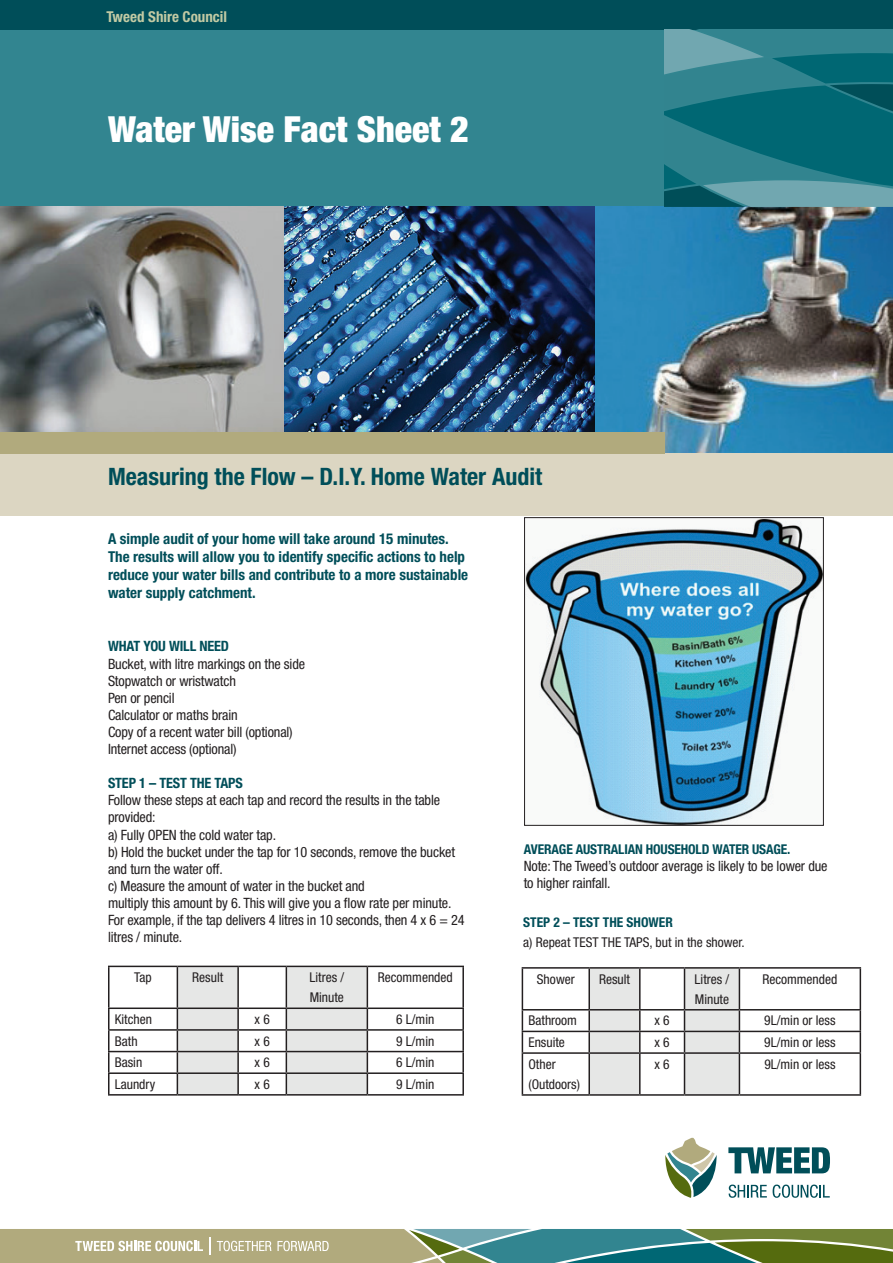
<style>
.page{position:relative;width:893px;height:1263px;background:#fff}
.page>*{position:absolute;margin:0;border:0;box-sizing:border-box;transform-origin:0 0}
.t1{font:900 condensed 36px "Helvetica Neue LT Std";color:#fff}
.t2{font:700 condensed 24px "Helvetica Neue LT Std";color:#004e59}
.t3{font:700 condensed 15px/18px "Helvetica Neue LT Std";color:#004e59}
.t4{font:700 condensed 15px "Helvetica Neue LT Std";color:#c2caa4}
.t5{font:condensed 14.25px/17.1px "Helvetica Neue LT Std";letter-spacing:-.01em;color:#231f20}
.t6{font:700 condensed 14.25px "Helvetica Neue LT Std";letter-spacing:-.01em;color:#004e59}
.t7{font:condensed 13.5px/20.2px "Helvetica Neue LT Std";color:#231f20}
.t8{font:700 condensed 13.5px "Helvetica Neue LT Std";color:#004e59}
</style>
<div class="page">
<div style="left:0;top:30px;width:665px;height:176px;background:#328590"></div>
<div style="left:0;top:0;width:893px;height:30px;background:#004e59"></div>
<svg style="left:665px;top:1138px;width:52px;height:60px"></svg>
<svg style="left:728px;top:1147px;width:102px;height:26px"></svg>
<svg style="left:729px;top:1184px;width:38px;height:14px"></svg>
<svg style="left:773px;top:1184px;width:57px;height:14px"></svg>
<svg style="left:0;top:1229px;width:893px;height:34px;background:#839b7a"></svg>
<img style="left:594px;top:206px;width:299px;height:247px">
<img style="left:284px;top:206px;width:310px;height:226px">
<img style="left:0;top:206px;width:284px;height:226px">
<hr style="left:108px;top:966px;width:69px;height:1px;background:#231f20">
<hr style="left:108px;top:967px;width:2px;height:40px;background:#231f20">
<hr style="left:367px;top:966px;width:97px;height:1px;background:#231f20">
<hr style="left:462px;top:967px;width:2px;height:40px;background:#231f20">
<hr style="left:108px;top:1007px;width:69px;height:2px;background:#231f20">
<hr style="left:108px;top:1009px;width:2px;height:20px;background:#231f20">
<hr style="left:367px;top:1007px;width:97px;height:2px;background:#231f20">
<hr style="left:462px;top:1009px;width:2px;height:20px;background:#231f20">
<hr style="left:108px;top:1029px;width:69px;height:2px;background:#231f20">
<hr style="left:108px;top:1031px;width:2px;height:20px;background:#231f20">
<hr style="left:367px;top:1029px;width:97px;height:2px;background:#231f20">
<hr style="left:462px;top:1031px;width:2px;height:20px;background:#231f20">
<hr style="left:108px;top:1051px;width:69px;height:1px;background:#231f20">
<hr style="left:108px;top:1052px;width:2px;height:20px;background:#231f20">
<hr style="left:367px;top:1051px;width:97px;height:1px;background:#231f20">
<hr style="left:462px;top:1052px;width:2px;height:20px;background:#231f20">
<hr style="left:108px;top:1072px;width:69px;height:2px;background:#231f20">
<hr style="left:108px;top:1074px;width:2px;height:20px;background:#231f20">
<hr style="left:367px;top:1072px;width:97px;height:2px;background:#231f20">
<svg style="left:177px;top:966px;width:191px;height:128px"></svg>
<hr style="left:462px;top:1074px;width:2px;height:20px;background:#231f20">
<hr style="left:108px;top:1094px;width:69px;height:1px;background:#231f20">
<hr style="left:177px;top:1094px;width:61px;height:1px;background:#231f20">
<hr style="left:238px;top:1094px;width:48px;height:1px;background:#231f20">
<hr style="left:286px;top:1094px;width:81px;height:1px;background:#231f20">
<hr style="left:367px;top:1094px;width:97px;height:1px;background:#231f20">
<img style="left:526px;top:519px;width:296px;height:305px">
<div style="left:524px;top:517px;width:300px;height:309px;border:1px solid #231f20"></div>
<hr style="left:522px;top:967px;width:67px;height:2px;background:#231f20">
<hr style="left:522px;top:969px;width:1px;height:40px;background:#231f20">
<hr style="left:589px;top:967px;width:51px;height:2px;background:#231f20">
<hr style="left:588px;top:969px;width:2px;height:40px;background:#231f20">
<hr style="left:640px;top:967px;width:44px;height:2px;background:#231f20">
<hr style="left:684px;top:967px;width:55px;height:2px;background:#231f20">
<hr style="left:739px;top:967px;width:122px;height:2px;background:#231f20">
<hr style="left:860px;top:969px;width:1px;height:40px;background:#231f20">
<hr style="left:522px;top:1009px;width:67px;height:1px;background:#231f20">
<hr style="left:588px;top:1010px;width:2px;height:21px;background:#231f20">
<hr style="left:739px;top:1009px;width:122px;height:1px;background:#231f20">
<hr style="left:522px;top:1031px;width:67px;height:1px;background:#231f20">
<svg style="left:522px;top:1010px;width:1px;height:42px"></svg>
<hr style="left:588px;top:1032px;width:2px;height:20px;background:#231f20">
<hr style="left:739px;top:1031px;width:122px;height:1px;background:#231f20">
<svg style="left:589px;top:968px;width:151px;height:126px"></svg>
<svg style="left:860px;top:1010px;width:1px;height:42px"></svg>
<hr style="left:522px;top:1052px;width:67px;height:2px;background:#231f20">
<hr style="left:522px;top:1054px;width:1px;height:40px;background:#231f20">
<hr style="left:589px;top:1052px;width:51px;height:2px;background:#231f20">
<hr style="left:588px;top:1054px;width:2px;height:40px;background:#231f20">
<hr style="left:640px;top:1052px;width:44px;height:2px;background:#231f20">
<hr style="left:639px;top:1054px;width:2px;height:40px;background:#231f20">
<hr style="left:684px;top:1052px;width:55px;height:2px;background:#231f20">
<hr style="left:684px;top:1054px;width:1px;height:40px;background:#231f20">
<hr style="left:739px;top:1052px;width:122px;height:2px;background:#231f20">
<hr style="left:739px;top:1054px;width:1px;height:40px;background:#231f20">
<hr style="left:860px;top:1054px;width:1px;height:40px;background:#231f20">
<hr style="left:522px;top:1094px;width:67px;height:2px;background:#231f20">
<hr style="left:589px;top:1094px;width:51px;height:2px;background:#231f20">
<hr style="left:640px;top:1094px;width:44px;height:2px;background:#231f20">
<hr style="left:684px;top:1094px;width:55px;height:2px;background:#231f20">
<hr style="left:739px;top:1094px;width:122px;height:2px;background:#231f20">
<div style="left:0;top:453px;width:893px;height:63px;background:#dcd6c2"></div>
<div style="left:0;top:432px;width:665px;height:21px;background:#b1aa7d"></div>
<svg style="left:665px;top:30px;width:228px;height:176px;background:#257b86"></svg>
<p class="t4" style="left:107px;top:8px;width:122px">Tweed Shire Council</p>
<h1 class="t1" style="left:108px;top:107px;width:362px">Water Wise Fact Sheet 2</h1>
<h2 class="t2" style="left:108px;top:462px;width:436px">Measuring the Flow – D.I.Y. Home Water Audit</h2>
<p class="t3" style="left:108px;top:530px;width:362px">A simple audit of your home will take around 15 minutes.<br>The results will allow you to identify specific actions to help reduce your water bills and contribute to a more sustainable water supply catchment.</p>
<p class="t6" style="left:108px;top:638px;width:123px">WHAT YOU WILL NEED</p>
<p class="t5" style="left:108px;top:655px;width:199px">Bucket, with litre markings on the side<br>Stopwatch or wristwatch<br>Pen or pencil<br>Calculator or maths brain<br>Copy of a recent water bill (optional)<br>Internet access (optional)</p>
<p class="t6" style="left:108px;top:774px;width:136px">STEP 1 – TEST THE TAPS</p>
<p class="t5" style="left:108px;top:792px;width:358px">Follow these steps at each tap and record the results in the table provided:<br>a) Fully OPEN the cold water tap.<br>b) Hold the bucket under the tap for 10 seconds, remove the bucket and turn the water off.<br>c) Measure the amount of water in the bucket and<br>multiply this amount by 6. This will give you a flow rate per minute.<br>For example, if the tap delivers 4 litres in 10 seconds, then 4 x 6 = 24 litres / minute.</p>
<p class="t7" style="left:134px;top:967px;width:19px">Tap</p>
<p class="t7" style="left:192px;top:967px;width:32px">Result</p>
<p class="t7" style="left:309px;top:967px;width:36px">Litres /<br>Minute</p>
<p class="t7" style="left:378px;top:967px;width:76px">Recommended</p>
<p class="t7" style="left:115px;top:1009px;width:39px">Kitchen</p>
<p class="t7" style="left:255px;top:1009px;width:17px">x 6</p>
<p class="t7" style="left:396px;top:1009px;width:40px">6 L/min</p>
<p class="t7" style="left:115px;top:1030px;width:24px">Bath</p>
<p class="t7" style="left:255px;top:1030px;width:17px">x 6</p>
<p class="t7" style="left:396px;top:1030px;width:40px">9 L/min</p>
<p class="t7" style="left:115px;top:1052px;width:29px">Basin</p>
<p class="t7" style="left:255px;top:1052px;width:17px">x 6</p>
<p class="t7" style="left:396px;top:1052px;width:40px">6 L/min</p>
<p class="t7" style="left:115px;top:1074px;width:42px">Laundry</p>
<p class="t7" style="left:255px;top:1074px;width:17px">x 6</p>
<p class="t7" style="left:396px;top:1074px;width:40px">9 L/min</p>
<p class="t8" style="left:524px;top:841px;width:95px">Average Australian</p>
<p class="t8" style="left:646px;top:841px;width:8px">household</p>
<p class="t8" style="left:712px;top:841px;width:9px">wate</p>
<p class="t8" style="left:742px;top:841px;width:50px">r usage.</p>
<p class="t5" style="left:524px;top:857px;width:305px">Note: The Tweed’s outdoor average is likely to be lower due to higher rainfall.</p>
<p class="t8" style="left:523px;top:914px;width:150px">STEP 2 – TEST THE SHOWER</p>
<p class="t7" style="left:523px;top:931px;width:223px">a) Repeat TEST THE TAPS, but in the shower.</p>
<p class="t7" style="left:537px;top:968px;width:39px">Shower</p>
<p class="t7" style="left:599px;top:968px;width:32px">Result</p>
<p class="t7" style="left:695px;top:968px;width:36px">Litres /<br>Minute</p>
<p class="t7" style="left:762px;top:968px;width:76px">Recommended</p>
<p class="t7" style="left:528px;top:1010px;width:50px">Bathroom</p>
<p class="t7" style="left:655px;top:1010px;width:17px">x 6</p>
<p class="t7" style="left:764px;top:1010px;width:73px">9L/min or less</p>
<p class="t7" style="left:528px;top:1032px;width:38px">Ensuite</p>
<p class="t7" style="left:655px;top:1032px;width:17px">x 6</p>
<p class="t7" style="left:764px;top:1032px;width:73px">9L/min or less</p>
<p class="t7" style="left:528px;top:1054px;width:53px">Other (Outdoors)</p>
<p class="t7" style="left:655px;top:1054px;width:17px">x 6</p>
<p class="t7" style="left:764px;top:1054px;width:73px">9L/min or less</p>
</div>
